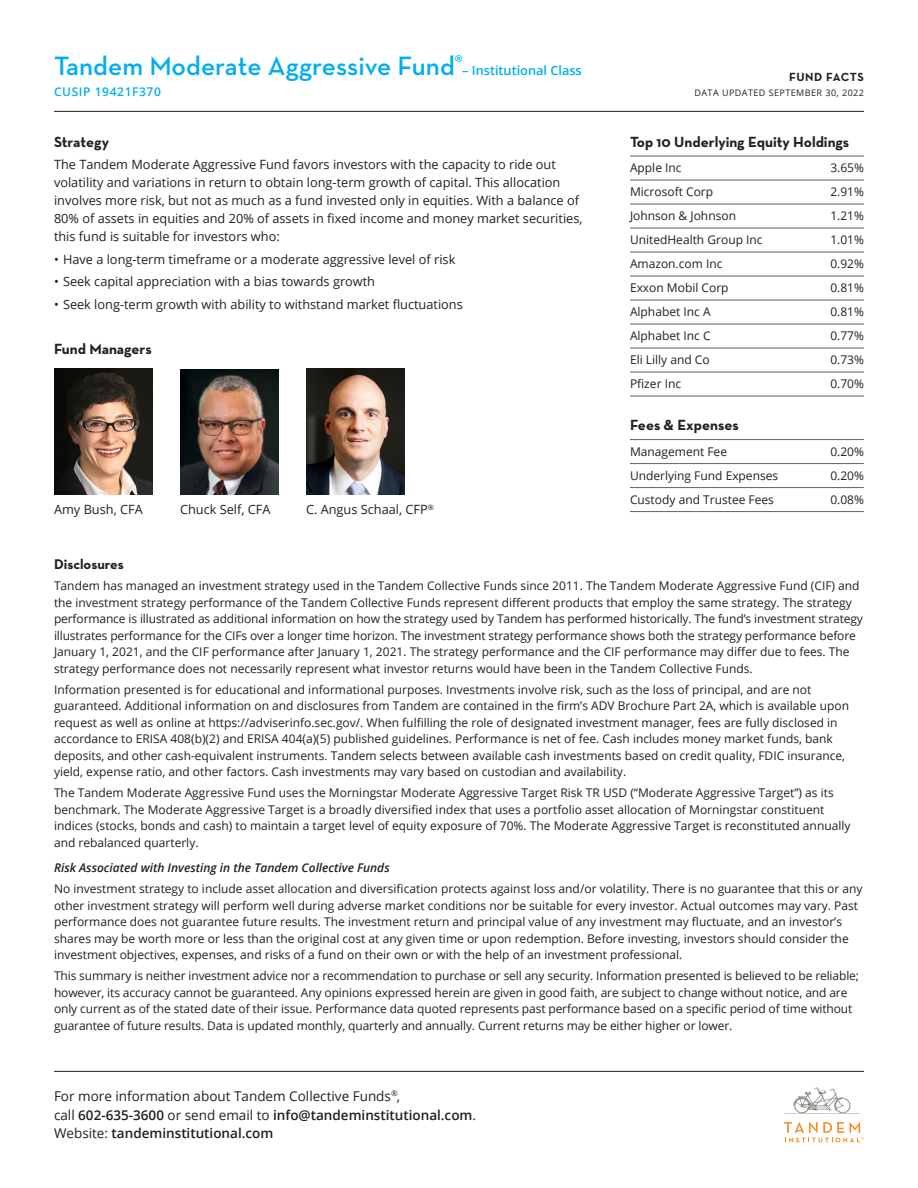
<style>
.page{position:relative;width:918px;height:1188px;background:#fff}
.page>*{position:absolute;margin:0;border:0;box-sizing:border-box;transform-origin:0 0}
.t1{font:600 27px "Neutraface Text";color:#00aeef}
.portfolio_-_chart_he{font:700 15px "Neutraface Text";color:#231f20}
.sub_1{font:700 15px "Neutraface Text";color:#231f20}
.sub_1-2{font:700 14.25px "Neutraface Text";color:#231f20}
.t2{font:13.5px/18.8px "Open Sans";color:#231f20}
.body{font:12.75px/18px "Open Sans";color:#231f20}
.t3{font:600 12.75px "Open Sans";color:#00aeef}
.body-2{font:12px/16.5px "Open Sans";color:#231f20}
.portfolio_-_chart_te{font:12px "Open Sans";color:#231f20}
.sub_2{font:italic 600 12px "Open Sans";color:#231f20}
.t4{font:600 12px "Open Sans";letter-spacing:.05em;color:#00aeef}
.t5{font:700 12px "Neutraface Text";letter-spacing:.05em;color:#231f20}
.t6{font:9px "Open Sans";letter-spacing:.05em;color:#231f20}
.s1{font-weight:600}
</style>
<div class="page">
<hr style="left:630px;top:156px;width:234px;height:1px;background:#696158">
<hr style="left:630px;top:180px;width:234px;height:1px;background:#696158">
<hr style="left:630px;top:204px;width:234px;height:1px;background:#696158">
<hr style="left:630px;top:228px;width:234px;height:1px;background:#696158">
<hr style="left:630px;top:252px;width:234px;height:1px;background:#696158">
<hr style="left:630px;top:276px;width:234px;height:1px;background:#696158">
<hr style="left:630px;top:300px;width:234px;height:1px;background:#696158">
<hr style="left:630px;top:324px;width:234px;height:1px;background:#696158">
<hr style="left:630px;top:348px;width:234px;height:1px;background:#696158">
<hr style="left:630px;top:372px;width:234px;height:1px;background:#696158">
<hr style="left:630px;top:396px;width:234px;height:1px;background:#696158">
<hr style="left:630px;top:439px;width:234px;height:1px;background:#696158">
<hr style="left:630px;top:463px;width:234px;height:1px;background:#696158">
<hr style="left:630px;top:487px;width:234px;height:1px;background:#696158">
<hr style="left:630px;top:511px;width:234px;height:1px;background:#696158">
<hr style="left:54px;top:1071px;width:810px;height:1px;background:#231f20">
<img style="left:54px;top:369px;width:99px;height:126px">
<img style="left:180px;top:369px;width:99px;height:126px">
<img style="left:306px;top:369px;width:99px;height:126px">
<hr style="left:54px;top:111px;width:810px;height:1px;background:#231f20">
<svg style="left:784px;top:1087px;width:76px;height:27px"></svg>
<svg style="left:784px;top:1122px;width:80px;height:20px"></svg>
<p class="t1" style="left:54px;top:49px;width:410px">Tandem Moderate Aggressive Fund<sup>®</sup></p>
<p class="t3" style="left:462px;top:62px;width:121px">– Institutional Class</p>
<p class="t4" style="left:54px;top:84px;width:108px">CUSIP 19421F370</p>
<p class="sub_1" style="left:54px;top:132px;width:57px">Strategy</p>
<p class="body" style="left:54px;top:155px;width:530px">The Tandem Moderate Aggressive Fund favors investors with the capacity to ride out volatility and variations in return to obtain long-term growth of capital. This allocation involves more risk, but not as much as a fund invested only in equities. With a balance of 80% of assets in equities and 20% of assets in fixed income and money market securities, this fund is suitable for investors who:</p>
<p class="body" style="left:54px;top:250px;width:403px">• Have a long-term timeframe or a moderate aggressive level of risk</p>
<p class="body" style="left:54px;top:272px;width:323px">• Seek capital appreciation with a bias towards growth</p>
<p class="body" style="left:54px;top:295px;width:410px">• Seek long-term growth with ability to withstand market fluctuations</p>
<p class="sub_1" style="left:54px;top:339px;width:99px">Fund Managers</p>
<p class="body" style="left:54px;top:500px;width:90px">Amy Bush, CFA</p>
<p class="body" style="left:180px;top:500px;width:92px">Chuck Self, CFA</p>
<p class="body" style="left:306px;top:500px;width:130px">C. Angus Schaal, CFP<sup>®</sup></p>
<p class="t5" style="left:789px;top:70px;width:76px">FUND FACTS</p>
<p class="t6" style="left:694px;top:87px;width:171px">DATA UPDATED SEPTEMBER 30, 2022</p>
<p class="portfolio_-_chart_he" style="left:630px;top:132px;width:221px">Top 10 Underlying Equity Holdings</p>
<p class="portfolio_-_chart_te" style="left:630px;top:160px;width:53px">Apple Inc</p>
<p class="portfolio_-_chart_te" style="left:830px;top:160px;width:35px">3.65%</p>
<p class="portfolio_-_chart_te" style="left:630px;top:184px;width:85px">Microsoft Corp</p>
<p class="portfolio_-_chart_te" style="left:830px;top:184px;width:35px">2.91%</p>
<p class="portfolio_-_chart_te" style="left:630px;top:208px;width:108px">Johnson &amp; Johnson</p>
<p class="portfolio_-_chart_te" style="left:830px;top:208px;width:35px">1.21%</p>
<p class="portfolio_-_chart_te" style="left:630px;top:232px;width:134px">UnitedHealth Group Inc</p>
<p class="portfolio_-_chart_te" style="left:830px;top:232px;width:35px">1.01%</p>
<p class="portfolio_-_chart_te" style="left:630px;top:256px;width:94px">Amazon.com Inc</p>
<p class="portfolio_-_chart_te" style="left:830px;top:256px;width:35px">0.92%</p>
<p class="portfolio_-_chart_te" style="left:630px;top:280px;width:100px">Exxon Mobil Corp</p>
<p class="portfolio_-_chart_te" style="left:830px;top:280px;width:35px">0.81%</p>
<p class="portfolio_-_chart_te" style="left:630px;top:304px;width:82px">Alphabet Inc A</p>
<p class="portfolio_-_chart_te" style="left:830px;top:304px;width:35px">0.81%</p>
<p class="portfolio_-_chart_te" style="left:630px;top:328px;width:82px">Alphabet Inc C</p>
<p class="portfolio_-_chart_te" style="left:830px;top:328px;width:35px">0.77%</p>
<p class="portfolio_-_chart_te" style="left:630px;top:352px;width:81px">Eli Lilly and Co</p>
<p class="portfolio_-_chart_te" style="left:830px;top:352px;width:35px">0.73%</p>
<p class="portfolio_-_chart_te" style="left:630px;top:376px;width:53px">Pfizer Inc</p>
<p class="portfolio_-_chart_te" style="left:830px;top:376px;width:35px">0.70%</p>
<p class="portfolio_-_chart_he" style="left:630px;top:415px;width:110px">Fees &amp; Expenses</p>
<p class="portfolio_-_chart_te" style="left:630px;top:443px;width:99px">Management Fee</p>
<p class="portfolio_-_chart_te" style="left:830px;top:443px;width:35px">0.20%</p>
<p class="portfolio_-_chart_te" style="left:630px;top:467px;width:150px">Underlying Fund Expenses</p>
<p class="portfolio_-_chart_te" style="left:830px;top:467px;width:35px">0.20%</p>
<p class="portfolio_-_chart_te" style="left:630px;top:491px;width:146px">Custody and Trustee Fees</p>
<p class="portfolio_-_chart_te" style="left:830px;top:491px;width:35px">0.08%</p>
<p class="sub_1-2" style="left:54px;top:555px;width:71px">Disclosures</p>
<p class="body-2" style="left:54px;top:577px;width:810px">Tandem has managed an investment strategy used in the Tandem Collective Funds since 2011. The Tandem Moderate Aggressive Fund (CIF) and the investment strategy performance of the Tandem Collective Funds represent different products that employ the same strategy. The strategy performance is illustrated as additional information on how the strategy used by Tandem has performed historically. The fund’s investment strategy illustrates performance for the CIFs over a longer time horizon. The investment strategy performance shows both the strategy performance before January 1, 2021, and the CIF performance after January 1, 2021. The strategy performance and the CIF performance may differ due to fees. The strategy performance does not necessarily represent what investor returns would have been in the Tandem Collective Funds.</p>
<p class="body-2" style="left:54px;top:681px;width:797px">Information presented is for educational and informational purposes. Investments involve risk, such as the loss of principal, and are not guaranteed. Additional information on and disclosures from Tandem are contained in the firm’s ADV Brochure Part 2A, which is available upon request as well as online at https://adviserinfo.sec.gov/. When fulfilling the role of designated investment manager, fees are fully disclosed in accordance to ERISA 408(b)(2) and ERISA 404(a)(5) published guidelines. Performance is net of fee. Cash includes money market funds, bank deposits, and other cash-equivalent instruments. Tandem selects between available cash investments based on credit quality, FDIC insurance, yield, expense ratio, and other factors. Cash investments may vary based on custodian and availability.</p>
<p class="body-2" style="left:54px;top:784px;width:798px">The Tandem Moderate Aggressive Fund uses the Morningstar Moderate Aggressive Target Risk TR USD (“Moderate Aggressive Target”) as its benchmark. The Moderate Aggressive Target is a broadly diversified index that uses a portfolio asset allocation of Morningstar constituent indices (stocks, bonds and cash) to maintain a target level of equity exposure of 70%. The Moderate Aggressive Target is reconstituted annually and rebalanced quarterly.</p>
<p class="sub_2" style="left:54px;top:860px;width:337px">Risk Associated with Investing in the Tandem Collective Funds</p>
<p class="body-2" style="left:54px;top:880px;width:810px">No investment strategy to include asset allocation and diversification protects against loss and/or volatility. There is no guarantee that this or any other investment strategy will perform well during adverse market conditions nor be suitable for every investor. Actual outcomes may vary. Past performance does not guarantee future results. The investment return and principal value of any investment may fluctuate, and an investor’s shares may be worth more or less than the original cost at any given time or upon redemption. Before investing, investors should consider the investment objectives, expenses, and risks of a fund on their own or with the help of an investment professional.</p>
<p class="body-2" style="left:54px;top:967px;width:807px">This summary is neither investment advice nor a recommendation to purchase or sell any security. Information presented is believed to be reliable; however, its accuracy cannot be guaranteed. Any opinions expressed herein are given in good faith, are subject to change without notice, and are only current as of the stated date of their issue. Performance data quoted represents past performance based on a specific period of time without guarantee of future results. Data is updated monthly, quarterly and annually. Current returns may be either higher or lower.</p>
<p class="t2" style="left:54px;top:1086px;width:424px">For more information about Tandem Collective Funds<sup>®</sup>,<br>call <span class="s1">602-635-3600</span> or send email to <span class="s1">info@tandeminstitutional.com</span>.<br>Website: <span class="s1">tandeminstitutional.com</span></p>
</div>
